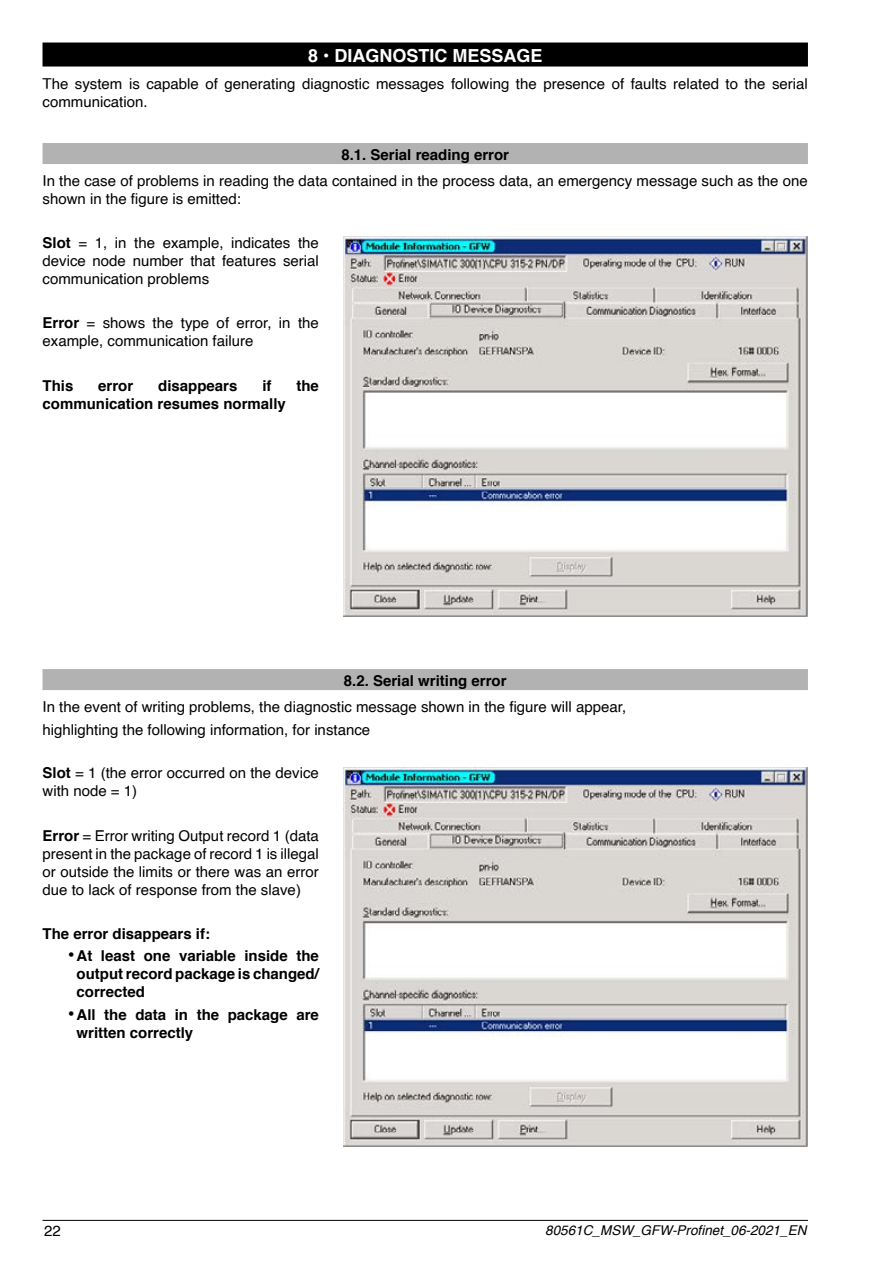
<style>
.page{position:relative;width:893px;height:1263px;background:#fff}
.page>*{position:absolute;margin:0;border:0;box-sizing:border-box;transform-origin:0 0}
.t1{font:700 18px "Helvetica";color:#fff}
.t2{font:15px/18px "Helvetica";color:#000}
.t3{font:700 15px/18px "Helvetica";color:#000;text-align:justify}
.t4{font:italic 13.5px "Helvetica";color:#000}
.s1{font-weight:700}
.s2{font-family:"Arial";font-weight:400;font-size:18px}
</style>
<div class="page">
<hr style="left:43px;top:1220px;width:765px;height:1px;background:#000">
<div style="left:43px;top:43px;width:765px;height:24px;background:#000"></div>
<div style="left:43px;top:143px;width:765px;height:21px;background:#b3b2b2"></div>
<div style="left:43px;top:669px;width:765px;height:21px;background:#b3b2b2"></div>
<img style="left:344px;top:237px;width:464px;height:379px">
<img style="left:344px;top:767px;width:464px;height:380px">
<p class="t1" style="left:308px;top:44px;width:236px">8 • DIAGNOSTIC MESSAGE</p>
<p class="t2" style="left:43px;top:75px;width:767px">The system is capable of generating diagnostic messages following the presence of faults related to the serial communication.</p>
<p class="t3" style="left:341px;top:145px;width:169px">8.1. Serial reading error</p>
<p class="t2" style="left:43px;top:172px;width:767px">In the case of problems in reading the data contained in the process data, an emergency message such as the one shown in the figure is emitted:</p>
<p class="t2" style="left:43px;top:234px;width:278px;text-align:justify"><span class="s1">Slot</span> = 1, in the example, indicates the device node number that features serial communication problems</p>
<p class="t2" style="left:43px;top:314px;width:278px"><span class="s1">Error</span> = shows the type of error, in the example, communication failure</p>
<p class="t3" style="left:43px;top:376px;width:32px">This</p>
<p class="t3" style="left:98px;top:376px;width:37px">error</p>
<p class="t3" style="left:158px;top:376px;width:81px">disappears</p>
<p class="t3" style="left:262px;top:376px;width:11px">if</p>
<p class="t3" style="left:296px;top:376px;width:24px">the</p>
<p class="t3" style="left:43px;top:394px;width:245px">communication resumes normally</p>
<p class="t3" style="left:344px;top:671px;width:164px">8.2. Serial writing error</p>
<p class="t2" style="left:43px;top:696px;width:585px;line-height:22.2px">In the event of writing problems, the diagnostic message shown in the figure will appear, highlighting the following information, for instance</p>
<p class="t2" style="left:43px;top:764px;width:278px"><span class="s1">Slot</span> = 1 (the error occurred on the device with node = 1)</p>
<p class="t2" style="left:43px;top:827px;width:278px;text-align:justify"><span class="s1">Error</span> = Error writing Output record 1 (data present in the package of record 1 is illegal or outside the limits or there was an error due to lack of response from the slave)</p>
<p class="t3" style="left:43px;top:924px;width:169px">The error disappears if:</p>
<p class="t3" style="left:77px;top:947px;width:244px;text-indent:-9px"><span class="s2">•</span> At least one variable inside the output record package is changed/ corrected</p>
<p class="t3" style="left:77px;top:1005px;width:244px;text-indent:-9px"><span class="s2">•</span> All the data in the package are written correctly</p>
<p class="t2" style="left:44px;top:1222px;width:18px">22</p>
<p class="t4" style="left:545px;top:1222px;width:263px">80561C_MSW_GFW-Profinet_06-2021_EN</p>
</div>
